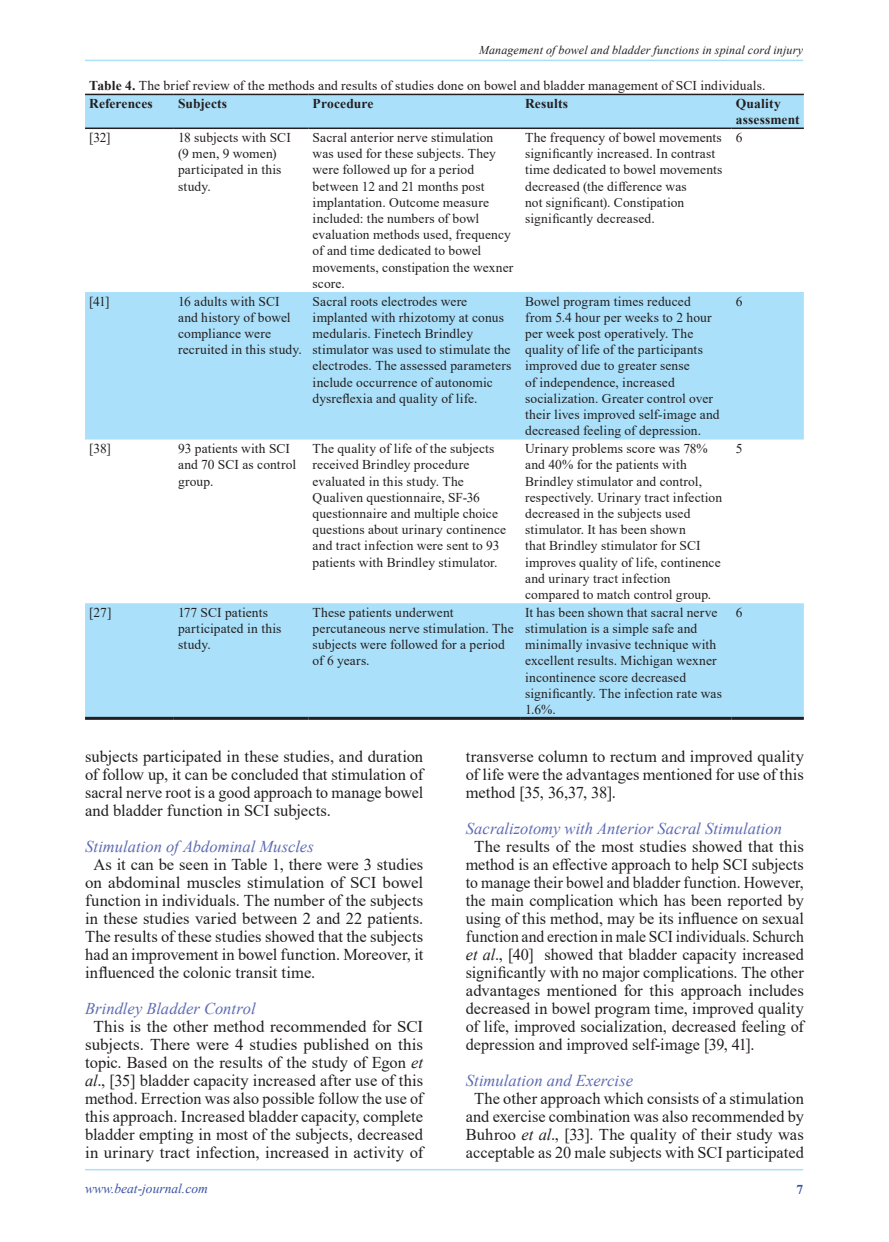
<style>
.page{position:relative;width:889px;height:1242px;background:#fff}
.page>*{position:absolute;margin:0;border:0;box-sizing:border-box;transform-origin:0 0}
.t1{font:16.5px/18px "Times New Roman";color:#231f20;text-align:justify}
.t2{font:italic 16.5px "Times New Roman";color:#5d6ab2}
.t3{font:13.5px/16.2px "Times New Roman";letter-spacing:.01em;color:#231f20}
.t4{font:700 13.5px/16.2px "Times New Roman";letter-spacing:.01em;color:#231f20}
.t5{font:italic 13.5px "Times New Roman";color:#3a53a3}
.t6{font:700 13.5px "Times New Roman";color:#3a53a3}
.t7{font:italic 12px "Times New Roman";letter-spacing:.015em;color:#231f20}
.s1{font-weight:700}
.s2{font-style:italic}
</style>
<div class="page">
<hr style="left:85px;top:1169px;width:718px;height:1px;background:#aae0f9">
<hr style="left:85px;top:60px;width:718px;height:1px;background:#aae0f9">
<svg style="left:85px;top:95px;width:719px;height:622px"></svg>
<hr style="left:85px;top:94px;width:89px;height:1px;background:#231f20">
<hr style="left:174px;top:94px;width:134px;height:1px;background:#231f20">
<hr style="left:308px;top:94px;width:213px;height:1px;background:#231f20">
<hr style="left:521px;top:94px;width:210px;height:1px;background:#231f20">
<hr style="left:731px;top:94px;width:73px;height:1px;background:#231f20">
<hr style="left:85px;top:127px;width:89px;height:2px;background:#231f20">
<hr style="left:174px;top:127px;width:134px;height:2px;background:#231f20">
<hr style="left:308px;top:127px;width:213px;height:2px;background:#231f20">
<hr style="left:521px;top:127px;width:210px;height:2px;background:#231f20">
<hr style="left:731px;top:127px;width:73px;height:2px;background:#231f20">
<hr style="left:85px;top:717px;width:89px;height:3px;background:#231f20">
<hr style="left:174px;top:717px;width:134px;height:3px;background:#231f20">
<hr style="left:308px;top:717px;width:213px;height:3px;background:#231f20">
<hr style="left:521px;top:717px;width:210px;height:3px;background:#231f20">
<hr style="left:731px;top:717px;width:73px;height:3px;background:#231f20">
<p class="t7" style="left:479px;top:42px;width:326px">Management of bowel and bladder functions in spinal cord injury</p>
<p class="t3" style="left:89px;top:76px;width:677px;line-height:17.7px"><span class="s1">Table 4.</span> The brief review of the methods and results of studies done on bowel and bladder management of SCI individuals.<br><span class="s1">References</span></p>
<p class="t4" style="left:178px;top:95px;width:51px">Subjects</p>
<p class="t4" style="left:312px;top:95px;width:62px">Procedure</p>
<p class="t4" style="left:525px;top:95px;width:44px">Results</p>
<p class="t4" style="left:736px;top:95px;width:65px">Quality assessment</p>
<p class="t3" style="left:89px;top:129px;width:23px">[32]</p>
<p class="t3" style="left:178px;top:129px;width:114px">18 subjects with SCI (9 men, 9 women) participated in this study.</p>
<p class="t3" style="left:312px;top:129px;width:202px">Sacral anterior nerve stimulation was used for these subjects. They were followed up for a period between 12 and 21 months post implantation. Outcome measure included: the numbers of bowl evaluation methods used, frequency of and time dedicated to bowel movements, constipation the wexner score.</p>
<p class="t3" style="left:525px;top:129px;width:199px">The frequency of bowel movements significantly increased. In contrast time dedicated to bowel movements decreased (the difference was<br>not significant). Constipation significantly decreased.</p>
<p class="t3" style="left:736px;top:129px;width:8px">6</p>
<p class="t3" style="left:89px;top:292px;width:22px">[41]</p>
<p class="t3" style="left:178px;top:292px;width:125px">16 adults with SCI and history of bowel compliance were recruited in this study.</p>
<p class="t3" style="left:312px;top:292px;width:200px">Sacral roots electrodes were implanted with rhizotomy at conus medularis. Finetech Brindley stimulator was used to stimulate the electrodes. The assessed parameters include occurrence of autonomic dysreflexia and quality of life.</p>
<p class="t3" style="left:525px;top:292px;width:196px">Bowel program times reduced from 5.4 hour per weeks to 2 hour per week post operatively. The quality of life of the participants improved due to greater sense<br>of independence, increased socialization. Greater control over their lives improved self-image and decreased feeling of depression.</p>
<p class="t3" style="left:736px;top:292px;width:8px">6</p>
<p class="t3" style="left:89px;top:440px;width:23px">[38]</p>
<p class="t3" style="left:178px;top:440px;width:120px">93 patients with SCI and 70 SCI as control group.</p>
<p class="t3" style="left:312px;top:440px;width:195px">The quality of life of the subjects received Brindley procedure evaluated in this study. The Qualiven questionnaire, SF-36 questionnaire and multiple choice questions about urinary continence and tract infection were sent to 93 patients with Brindley stimulator.</p>
<p class="t3" style="left:525px;top:440px;width:198px">Urinary problems score was 78% and 40% for the patients with<br>Brindley stimulator and control, respectively. Urinary tract infection decreased in the subjects used stimulator. It has been shown<br>that Brindley stimulator for SCI improves quality of life, continence and urinary tract infection compared to match control group.</p>
<p class="t3" style="left:736px;top:440px;width:8px">5</p>
<p class="t3" style="left:89px;top:604px;width:24px">[27]</p>
<p class="t3" style="left:178px;top:604px;width:105px">177 SCI patients participated in this study.</p>
<p class="t3" style="left:312px;top:604px;width:203px">These patients underwent percutaneous nerve stimulation. The subjects were followed for a period of 6 years.</p>
<p class="t3" style="left:525px;top:604px;width:198px">It has been shown that sacral nerve stimulation is a simple safe and minimally invasive technique with excellent results. Michigan wexner incontinence score decreased significantly. The infection rate was<br>1.6%.</p>
<p class="t3" style="left:736px;top:604px;width:8px">6</p>
<p class="t1" style="left:85px;top:747px;width:340px">subjects participated in these studies, and duration of follow up, it can be concluded that stimulation of sacral nerve root is a good approach to manage bowel and bladder function in SCI subjects.</p>
<p class="t2" style="left:85px;top:835px;width:230px">Stimulation of Abdominal Muscles</p>
<p class="t1" style="left:85px;top:855px;width:340px;text-indent:8px">As it can be seen in Table 1, there were 3 studies on abdominal muscles stimulation of SCI bowel function in individuals. The number of the subjects in these studies varied between 2 and 22 patients.<br>The results of these studies showed that the subjects had an improvement in bowel function. Moreover, it influenced the colonic transit time.</p>
<p class="t2" style="left:85px;top:997px;width:172px">Brindley Bladder Control</p>
<p class="t1" style="left:85px;top:1017px;width:340px;text-align:center">This is the other method recommended for SCI subjects. There were 4 studies published on this topic. Based on the results of the study of Egon <span class="s2">et al</span>., [35] bladder capacity increased after use of this method. Errection was also possible follow the use of this approach. Increased bladder capacity, complete bladder empting in most of the subjects, decreased in urinary tract infection, increased in activity of</p>
<p class="t1" style="left:466px;top:747px;width:340px">transverse column to rectum and improved quality of life were the advantages mentioned for use of this method [35, 36,37, 38].</p>
<p class="t2" style="left:466px;top:817px;width:318px">Sacralizotomy with Anterior Sacral Stimulation</p>
<p class="t1" style="left:466px;top:837px;width:340px;text-indent:9px">The results of the most studies showed that this method is an effective approach to help SCI subjects to manage their bowel and bladder function. However, the main complication which has been reported by using of this method, may be its influence on sexual function and erection in male SCI individuals. Schurch <span class="s2">et al</span>., [40] showed that bladder capacity increased significantly with no major complications. The other advantages mentioned for this approach includes decreased in bowel program time, improved quality of life, improved socialization, decreased feeling of depression and improved self-image [39, 41].</p>
<p class="t2" style="left:466px;top:1069px;width:169px">Stimulation and Exercise</p>
<p class="t1" style="left:466px;top:1089px;width:340px;text-align:center">The other approach which consists of a stimulation and exercise combination was also recommended by Buhroo <span class="s2">et al</span>., [33]. The quality of their study was acceptable as 20 male subjects with SCI participated</p>
<p class="t5" style="left:85px;top:1179px;width:124px">www.beat-journal.com</p>
<p class="t6" style="left:796px;top:1179px;width:8px">7</p>
</div>
